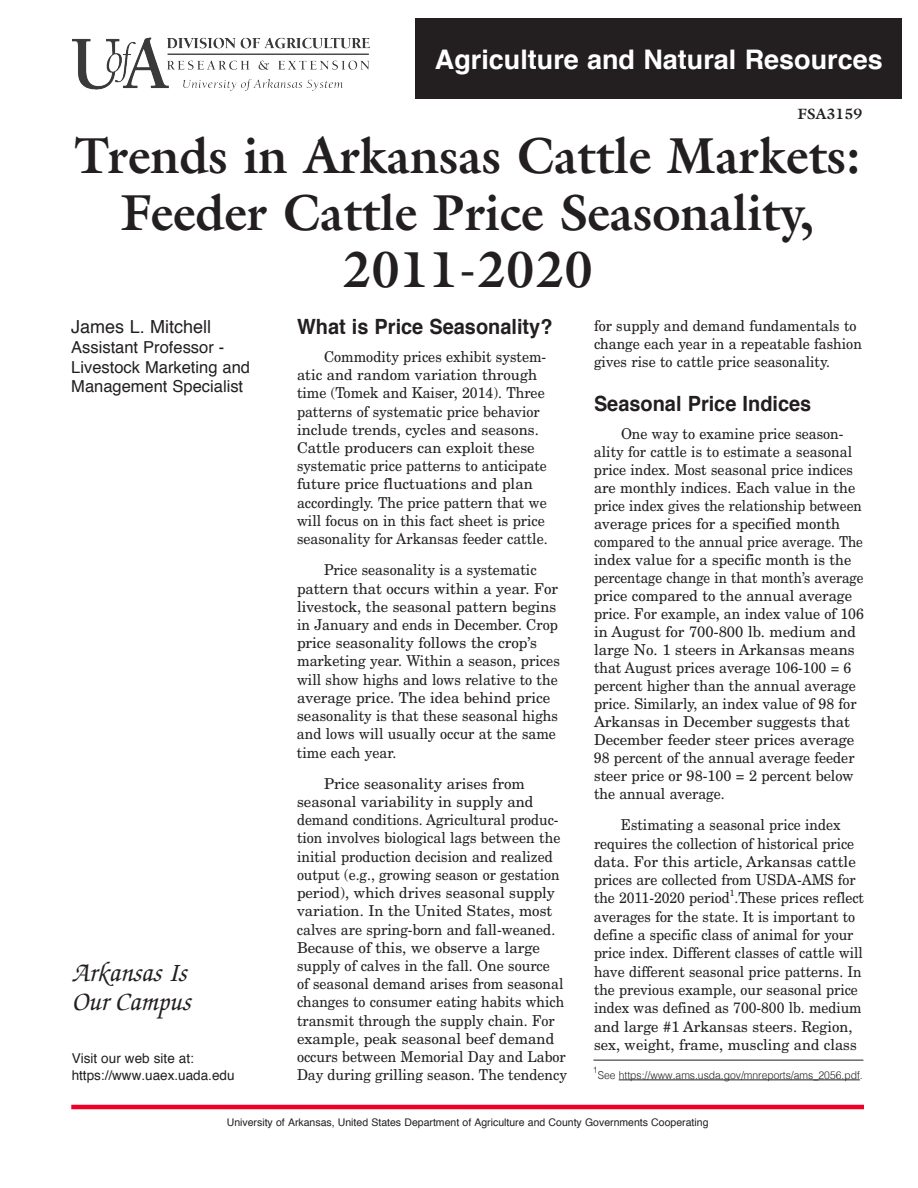
<style>
.page{position:relative;width:918px;height:1188px;background:#fff}
.page>*{position:absolute;margin:0;border:0;box-sizing:border-box;transform-origin:0 0}
.t1{font:700 51px/57px "Galliard";color:#231f20;text-align:center;scale:.95 1}
.t2{font:700 27px "Helvetica";color:#fff}
.Slogan{font:italic 500 27px "Zapf Chancery";color:#231f20}
.t3{font:700 21px "Helvetica";color:#231f20;scale:.95 1}
.t4{font:18px "Helvetica";color:#231f20}
.t5{font:16.5px/19.8px "Helvetica";color:#231f20}
.fs_text{font:15px/18.1px "New Century Schlbk";color:#231f20;scale:.94 1}
.fs_text-2{font:15px/18.3px "New Century Schlbk";color:#231f20}
.fs_text-3{font:15px/18.3px "New Century Schlbk";color:#231f20;scale:.93 1}
.t6{font:700 15px "Galliard";color:#231f20}
.t7{font:13.5px "Helvetica";color:#231f20}
.t8{font:300 10.8px "Helvetica";color:#231f20;scale:.95 1}
.t9{font:10.5px "Helvetica";color:#231f20}
.fs_text-4{font:9px "New Century Schlbk";color:#231f20;scale:.93 1}
.t10{font:300 9px "Helvetica";color:#231f20}
</style>
<div class="page">
<hr style="left:71px;top:1105px;width:793px;height:4px;background:#f00026">
<div style="left:416px;top:18px;width:486px;height:81px;background:#231f20"></div>
<img style="left:73px;top:37px;width:297px;height:53px">
<hr style="left:619px;top:1080px;width:241px;height:1px;background:#231f20">
<hr style="left:593px;top:1060px;width:270px;height:1px;background:#231f20">
<p class="t2" style="left:435px;top:38px;width:449px">Agriculture and Natural Resources</p>
<p class="t6" style="left:797px;top:104px;width:67px">FSA3159</p>
<h1 class="t1" style="left:75px;top:127px;width:829px">Trends in Arkansas Cattle Markets:<br>Feeder Cattle Price Seasonality,<br>2011-2020</h1>
<p class="t4" style="left:71px;top:311px;width:142px">James L. Mitchell</p>
<p class="t5" style="left:71px;top:337px;width:180px">Assistant Professor -<br>Livestock Marketing and<br>Management Specialist</p>
<h2 class="t3" style="left:297px;top:310px;width:271px">What is Price Seasonality?</h2>
<p class="fs_text" style="left:297px;top:347px;width:268px;text-indent:27px">Commodity prices exhibit system&shy;atic and random variation through time (Tomek and Kaiser, 2014). Three patterns of systematic price behavior include trends, cycles and seasons.<br>Cattle producers can exploit these systematic price patterns to anticipate future price fluctuations and plan accordingly. The price pattern that we will focus on in this fact sheet is price seasonality for Arkansas feeder cattle.</p>
<p class="fs_text" style="left:297px;top:561px;width:281px;text-indent:27px">Price seasonality is a systematic pattern that occurs within a year. For livestock, the seasonal pattern begins in January and ends in December. Crop price seasonality follows the crop’s marketing year. Within a season, prices will show highs and lows relative to the average price. The idea behind price seasonality is that these seasonal highs and lows will usually occur at the same time each year.</p>
<p class="fs_text-2" style="left:297px;top:774px;width:271px;text-indent:27px">Price seasonality arises from seasonal variability in supply and demand conditions. Agricultural produc&shy;tion involves biological lags between the initial production decision and realized output (e.g., growing season or gestation period), which drives seasonal supply variation. In the United States, most calves are spring-born and fall-weaned.<br>Because of this, we observe a large supply of calves in the fall. One source<br>of seasonal demand arises from seasonal changes to consumer eating habits which transmit through the supply chain. For example, peak seasonal beef demand occurs between Memorial Day and Labor Day during grilling season. The tendency</p>
<p class="fs_text" style="left:594px;top:316px;width:287px">for supply and demand fundamentals to change each year in a repeatable fashion gives rise to cattle price seasonality.</p>
<h2 class="t3" style="left:594px;top:387px;width:230px">Seasonal Price Indices</h2>
<p class="fs_text" style="left:594px;top:424px;width:289px;text-indent:27px">One way to examine price season&shy;ality for cattle is to estimate a seasonal price index. Most seasonal price indices are monthly indices. Each value in the price index gives the relationship between average prices for a specified month compared to the annual price average. The index value for a specific month is the percentage change in that month’s average price compared to the annual average price. For example, an index value of 106 in August for 700-800 lb. medium and large No. 1 steers in Arkansas means that August prices average 106-100 = 6 percent higher than the annual average price. Similarly, an index value of 98 for Arkansas in December suggests that December feeder steer prices average 98 percent of the annual average feeder steer price or 98-100 = 2 percent below the annual average.</p>
<p class="fs_text-3" style="left:594px;top:816px;width:292px;text-indent:27px">Estimating a seasonal price index requires the collection of historical price data. For this article, Arkansas cattle prices are collected from USDA-AMS for the 2011-2020 period .These prices reflect</p>
<p class="fs_text-4" style="left:730px;top:887px;width:7px">1</p>
<p class="fs_text-3" style="left:594px;top:907px;width:291px">averages for the state. It is important to define a specific class of animal for your price index. Different classes of cattle will have different seasonal price patterns. In the previous example, our seasonal price index was defined as 700-800 lb. medium and large #1 Arkansas steers. Region, sex, weight, frame, muscling and class</p>
<p class="Slogan" style="left:72px;top:959px;width:116px">Arkansas Is</p>
<p class="Slogan" style="left:72px;top:987px;width:120px">Our Campus</p>
<p class="t7" style="left:72px;top:1047px;width:124px">Visit our web site at:</p>
<p class="t7" style="left:72px;top:1063px;width:164px">https://www.uaex.uada.edu</p>
<p class="t10" style="left:593px;top:1062px;width:7px">1</p>
<p class="t8" style="left:598px;top:1066px;width:280px">See https://www.ams.usda.gov/mnreports/ams_2056.pdf.</p>
<p class="t9" style="left:227px;top:1113px;width:483px">University of Arkansas, United States Department of Agriculture and County Governments Cooperating</p>
</div>
